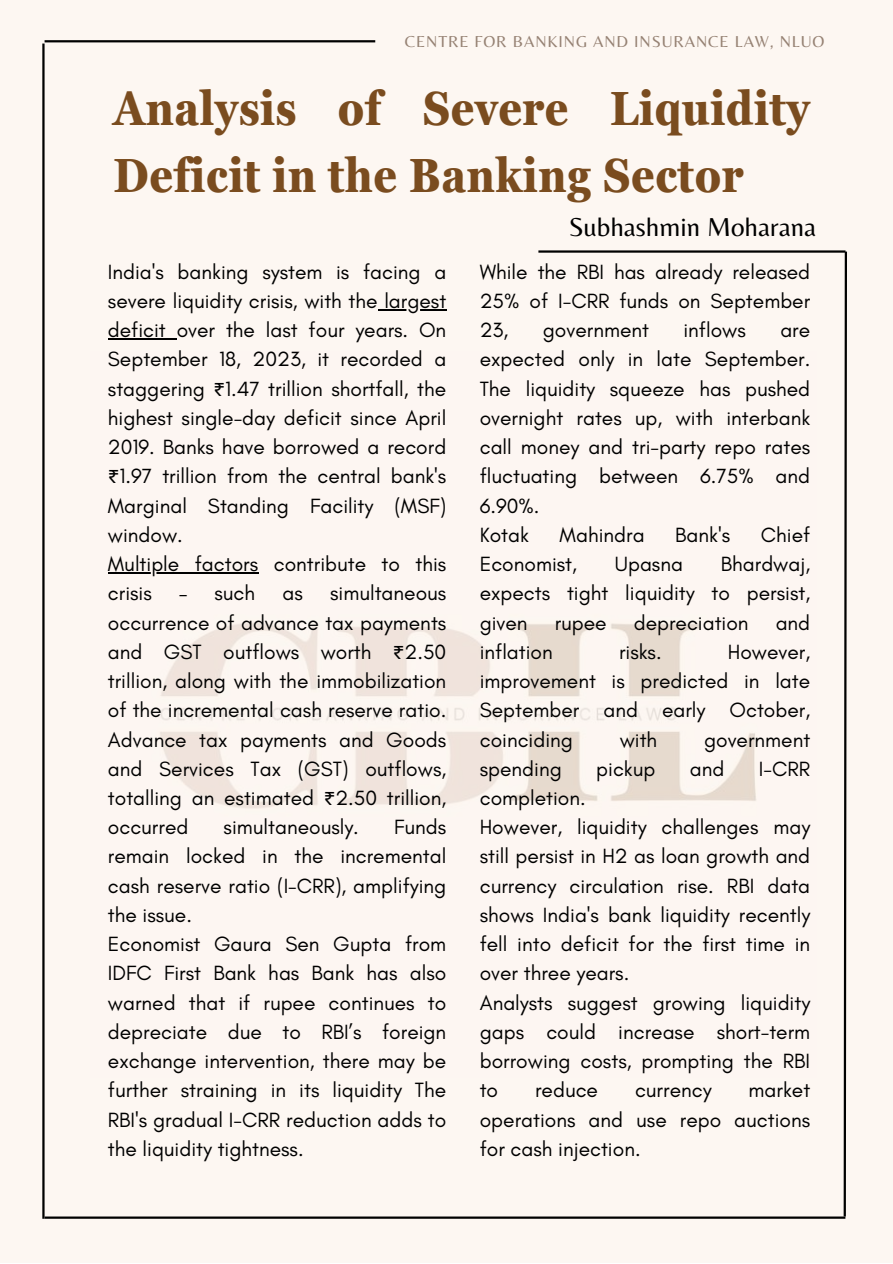
<style>
.page{position:relative;width:893px;height:1264px;background:#fff}
.page>*{position:absolute;margin:0;border:0;box-sizing:border-box;transform-origin:0 0}
.t1{font:700 condensed 48px/66.3px "Georgia Pro";color:#7a4c1f}
.t2{font:27px "Belleza";color:#000}
.t3{font:21px/29.2px "Glacial Indifference";color:#000;text-align:justify}
.t4{font:16.5px "Belleza";letter-spacing:.055em;color:#968274}
.s1{font-family:"Noto Sans Gurmukhi"}
</style>
<div class="page">
<div style="left:0;top:0;width:892px;height:1262px;background:#fdf7f2"></div>
<svg style="left:843px;top:250px;width:4px;height:968px"></svg>
<hr style="left:42px;top:44px;width:3px;height:1174px;background:#000">
<hr style="left:45px;top:40px;width:330px;height:2px;background:#000">
<hr style="left:45px;top:1216px;width:800px;height:2px;background:#000">
<hr style="left:538px;top:250px;width:307px;height:3px;background:#000">
<img style="left:108px;top:572px;width:648px;height:237px">
<hr style="left:377px;top:309px;width:69px;height:1px;background:#000">
<hr style="left:108px;top:338px;width:69px;height:1px;background:#000">
<hr style="left:108px;top:572px;width:150px;height:1px;background:#000">
<p class="t4" style="left:404px;top:32px;width:421px">CENTRE FOR BANKING AND INSURANCE LAW, NLUO</p>
<h1 class="t1" style="left:113px;top:75px;width:698px">Analysis of Severe Liquidity<br>Deficit in the Banking Sector</h1>
<p class="t2" style="left:569px;top:211px;width:249px">Subhashmin Moharana</p>
<p class="t3" style="left:108px;top:257px;width:340px;text-align:left">India's banking system is facing a severe liquidity crisis, with the largest deficit over the last four years. On<br>September 18, 2023, it recorded a staggering <span class="s1">₹</span>1.47 trillion shortfall, the highest single-day deficit since April<br>2019. Banks have borrowed a record <span class="s1">₹</span>1.97 trillion from the central bank's<br>Marginal Standing Facility (MSF) window.<br>Multiple factors contribute to this crisis</p>
<p class="t3" style="left:108px;top:578px;width:340px;text-indent:222px">simultaneous occurrence of advance tax payments and GST outflows worth <span class="s1">₹</span>2.50 trillion, along with the immobilization of the incremental cash reserve ratio.<br>Advance tax payments and Goods and Services Tax (GST) outflows, totalling an estimated <span class="s1">₹</span>2.50 trillion, occurred</p>
<p class="t3" style="left:179px;top:578px;width:78px">– such</p>
<p class="t3" style="left:282px;top:578px;width:22px">as</p>
<p class="t3" style="left:108px;top:812px;width:340px;text-align:left;text-indent:286px">Funds remain locked in the incremental cash reserve ratio (I-CRR), amplifying the issue.<br>Economist Gaura Sen Gupta from<br>IDFC First Bank has Bank has also warned that if rupee continues to depreciate due to RBI’s foreign exchange intervention, there may be further straining in its liquidity The<br>RBI's gradual I-CRR reduction adds to the liquidity tightness.</p>
<p class="t3" style="left:223px;top:812px;width:137px">simultaneously.</p>
<p class="t3" style="left:479px;top:257px;width:332px">While the RBI has already released 25% of I-CRR funds on September 23,</p>
<p class="t3" style="left:543px;top:315px;width:108px">government</p>
<p class="t3" style="left:683px;top:315px;width:64px">inflows</p>
<p class="t3" style="left:479px;top:315px;width:332px;text-align:left;text-indent:300px">are expected only in late September.<br>The liquidity squeeze has pushed overnight rates up, with interbank call money and tri-party repo rates fluctuating between 6.75% and<br>6.90%.<br>Kotak</p>
<p class="t3" style="left:559px;top:520px;width:86px">Mahindra</p>
<p class="t3" style="left:675px;top:520px;width:56px">Bank's</p>
<p class="t3" style="left:760px;top:520px;width:51px">Chief</p>
<p class="t3" style="left:479px;top:549px;width:99px">Economist,</p>
<p class="t3" style="left:615px;top:549px;width:70px">Upasna</p>
<p class="t3" style="left:479px;top:549px;width:332px;text-indent:241px">Bhardwaj, expects tight liquidity to persist, given</p>
<p class="t3" style="left:554px;top:607px;width:54px">rupee</p>
<p class="t3" style="left:633px;top:607px;width:116px">depreciation</p>
<p class="t3" style="left:775px;top:607px;width:36px">and</p>
<p class="t3" style="left:479px;top:637px;width:75px">inflation</p>
<p class="t3" style="left:619px;top:637px;width:44px">risks.</p>
<p class="t3" style="left:479px;top:637px;width:332px;text-indent:248px">However, improvement is predicted in late September and early October, coinciding</p>
<p class="t3" style="left:619px;top:724px;width:39px">with</p>
<p class="t3" style="left:704px;top:724px;width:108px">government</p>
<p class="t3" style="left:479px;top:753px;width:83px">spending</p>
<p class="t3" style="left:596px;top:753px;width:61px">pickup</p>
<p class="t3" style="left:689px;top:753px;width:36px">and</p>
<p class="t3" style="left:758px;top:753px;width:53px">I-CRR</p>
<p class="t3" style="left:479px;top:783px;width:332px;text-align:left">completion.<br>However, liquidity challenges may still persist in H2 as loan growth and currency circulation rise. RBI data shows India's bank liquidity recently fell into deficit for the first time in over three years.<br>Analysts suggest growing liquidity gaps could increase short-term borrowing costs, prompting the RBI to</p>
<p class="t3" style="left:479px;top:1075px;width:332px;text-indent:269px">market operations and use repo auctions for cash injection.</p>
<p class="t3" style="left:535px;top:1075px;width:64px">reduce</p>
<p class="t3" style="left:635px;top:1075px;width:78px">currency</p>
</div>
